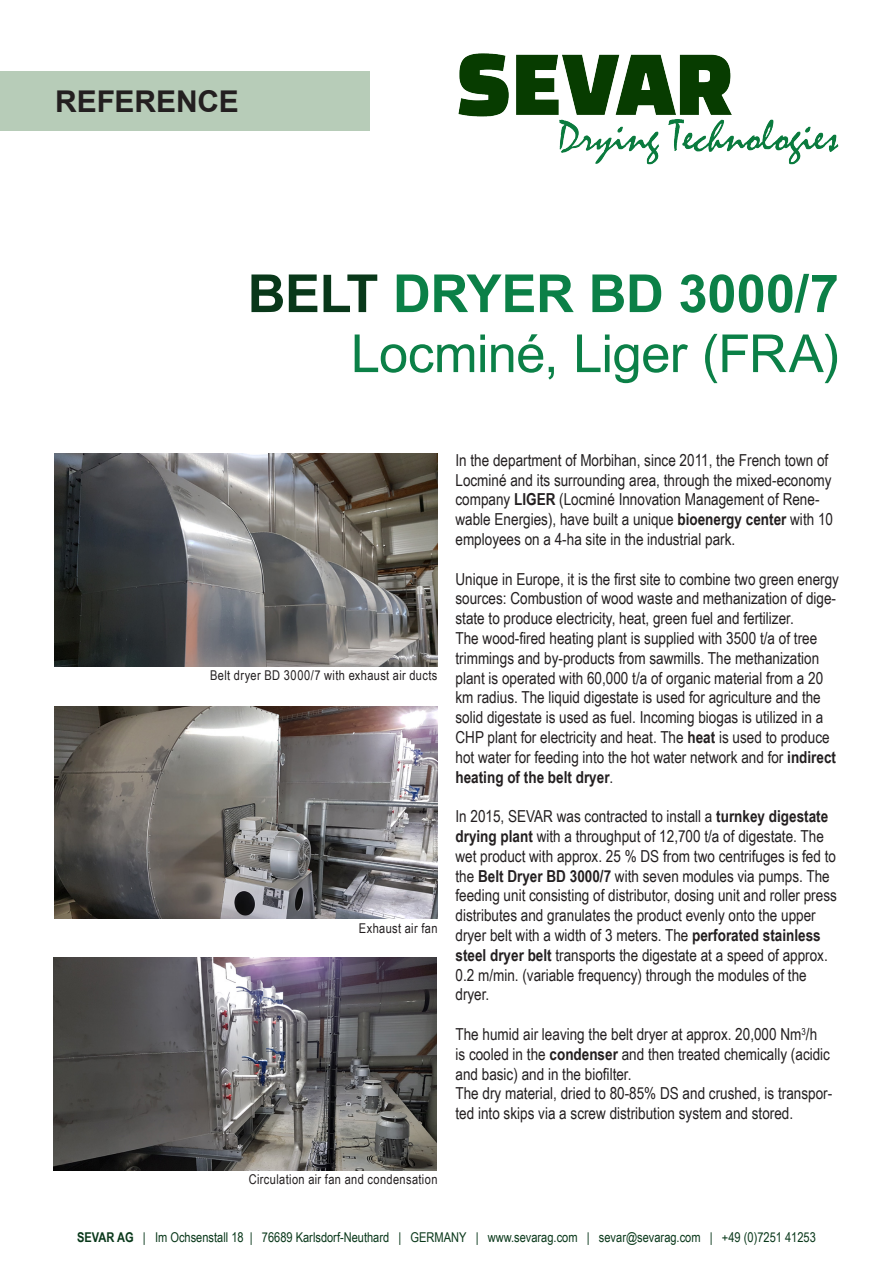
<style>
.page{position:relative;width:893px;height:1263px;background:#fff}
.page>*{position:absolute;margin:0;border:0;box-sizing:border-box;transform-origin:0 0}
.t1{font:52.5px "Arial";letter-spacing:-.015em;color:#0b8047}
.t2{font:700 52.5px "Arial";letter-spacing:-.01em;color:#0b8047}
.t3{font:700 30px "Arial";letter-spacing:-.005em;color:#231f20}
.t4{font:16.5px/19.8px "Arial Narrow";color:#231f20}
.t5{font:13.5px "Arial Narrow";color:#09381a}
.Intro_tekst{font:13.5px "Arial Narrow";letter-spacing:.025em;color:#231f20}
.s1{color:#09381a}
.s2{font-weight:700}
</style>
<div class="page">
<img style="left:458px;top:53px;width:381px;height:112px">
<div style="left:0;top:71px;width:370px;height:60px;background:#b7ccb8"></div>
<img style="left:54px;top:454px;width:383px;height:212px">
<img style="left:54px;top:706px;width:383px;height:213px">
<img style="left:53px;top:958px;width:384px;height:212px">
<h2 class="t3" style="left:55px;top:81px;width:185px">REFERENCE</h2>
<p class="t2" style="left:248px;top:259px;width:593px"><span class="s1">BELT</span> DRYER BD 3000/7</p>
<p class="t1" style="left:351px;top:319px;width:490px">Locminé, Liger (FRA)</p>
<p class="Intro_tekst" style="left:210px;top:666px;width:229px">Belt dryer BD 3000/7 with exhaust air ducts</p>
<p class="Intro_tekst" style="left:359px;top:918px;width:80px">Exhaust air fan</p>
<p class="t4" style="left:455px;top:449px;width:379px">In the department of Morbihan, since 2011, the French town of Locminé and its surrounding area, through the mixed-economy company <span class="s2">LIGER</span> (Locminé Innovation Management of Rene&shy;wable Energies), have built a unique <span class="s2">bioenergy center</span> with 10 employees on a 4-ha site in the industrial park.</p>
<p class="t4" style="left:455px;top:568px;width:385px">Unique in Europe, it is the first site to combine two green energy sources: Combustion of wood waste and methanization of dige&shy;state to produce electricity, heat, green fuel and fertilizer.</p>
<p class="t4" style="left:455px;top:628px;width:382px">The wood-fired heating plant is supplied with 3500 t/a of tree trimmings and by-products from sawmills. The methanization plant is operated with 60,000 t/a of organic material from a 20 km radius. The liquid digestate is used for agriculture and the solid digestate is used as fuel. Incoming biogas is utilized in a CHP plant for electricity and heat. The <span class="s2">heat</span> is used to produce hot water for feeding into the hot water network and for <span class="s2">indirect heating of the belt dryer</span>.</p>
<p class="t4" style="left:455px;top:806px;width:383px">In 2015, SEVAR was contracted to install a <span class="s2">turnkey digestate drying plant</span> with a throughput of 12,700 t/a of digestate. The wet product with approx. 25 % DS from two centrifuges is fed to the <span class="s2">Belt Dryer BD 3000/7</span> with seven modules via pumps. The feeding unit consisting of distributor, dosing unit and roller press distributes and granulates the product evenly onto the upper dryer belt with a width of 3 meters. The <span class="s2">perforated stainless steel dryer belt</span> transports the digestate at a speed of approx.<br>0.2 m/min. (variable frequency) through the modules of the dryer.</p>
<p class="t4" style="left:455px;top:1024px;width:376px">The humid air leaving the belt dryer at approx. 20,000 Nm<sup>3</sup>/h is cooled in the <span class="s2">condenser</span> and then treated chemically (acidic and basic) and in the biofilter.</p>
<p class="t4" style="left:455px;top:1083px;width:378px">The dry material, dried to 80-85% DS and crushed, is transpor&shy;ted into skips via a screw distribution system and stored.</p>
<p class="Intro_tekst" style="left:249px;top:1170px;width:190px">Circulation air fan and condensation</p>
<p class="t5" style="left:77px;top:1227px;width:740px"><span class="s2">SEVAR AG</span> | Im Ochsenstall 18 | 76689 Karlsdorf-Neuthard | GERMANY | www.sevarag.com | sevar@sevarag.com | +49 (0)7251 41253</p>
</div>
